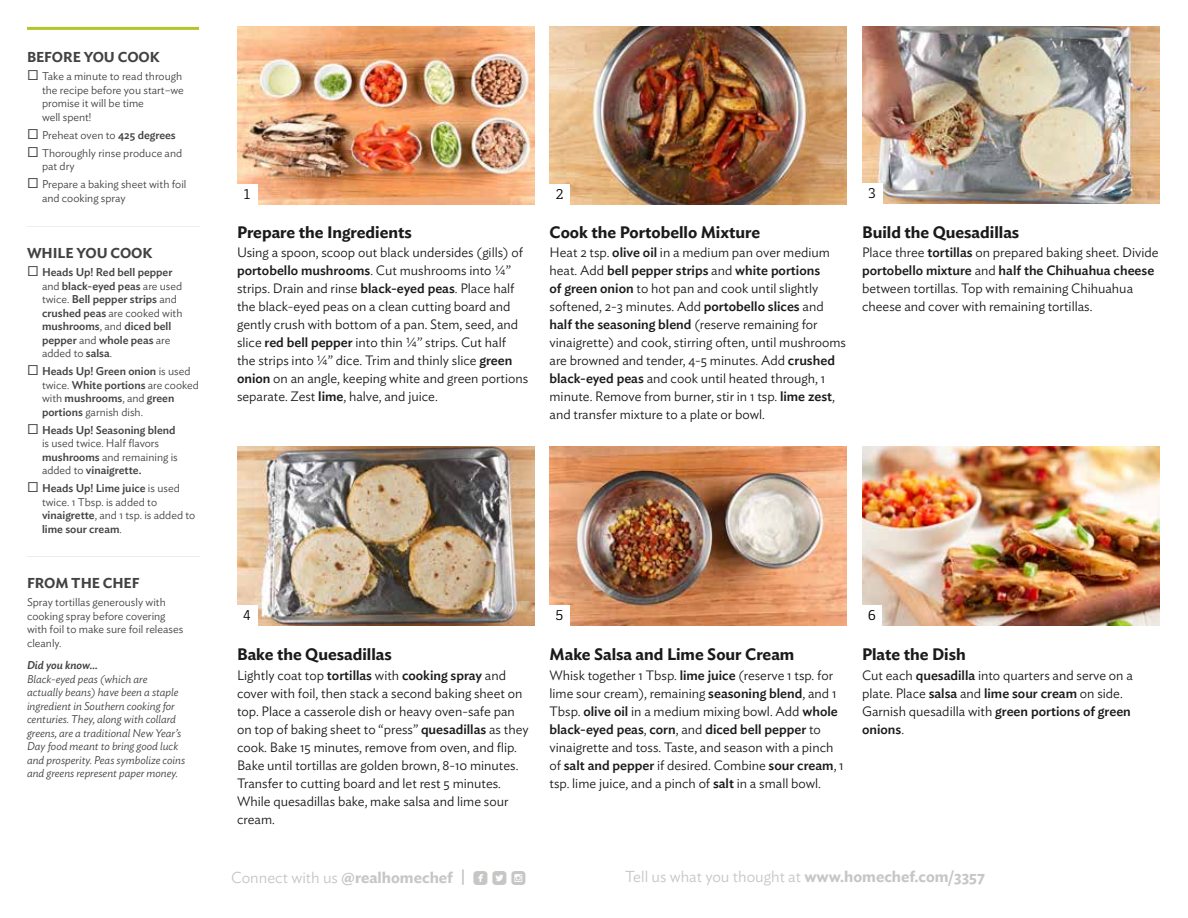
<style>
.page{position:relative;width:1188px;height:918px;background:#fff}
.page>*{position:absolute;margin:0;border:0;box-sizing:border-box;transform-origin:0 0}
.t1{font:17.1px "Mono Social Icons Font";color:#c7c6c5}
.t2{font:600 16.5px "Ideal Sans";color:#1a1a1a}
.t3{font:300 15.75px "Ideal Sans";color:#c7c6c5}
.t4{font:600 14.25px "Ideal Sans";letter-spacing:-.005em;color:#414241}
.t5{font:300 13.5px/18px "Ideal Sans";color:#1a1a1a}
.t6{font:13.5px "Decour";color:#000}
.t7{font:300 11.25px/13.5px "Ideal Sans";color:#414241}
.t8{font:500 11.25px/13.5px "Ideal Sans";color:#414241}
.t9{font:italic 300 11.25px/13.5px "Ideal Sans";color:#414241}
.t10{font:italic 500 11.25px "Ideal Sans";color:#414241}
.s1{font-weight:500}
.s2{font-weight:300}
.s3{font-family:"Ideal Sans";font-weight:300;font-size:15.75px}
.s4{font-family:"Ideal Sans";font-weight:600;font-size:15.75px}
.s5{font-weight:600}
</style>
<div class="page">
<img style="left:237px;top:27px;width:297px;height:177px">
<img style="left:237px;top:447px;width:297px;height:178px">
<img style="left:862px;top:26px;width:297px;height:177px">
<img style="left:862px;top:447px;width:297px;height:178px">
<img style="left:550px;top:27px;width:297px;height:177px">
<img style="left:550px;top:447px;width:297px;height:178px">
<div style="left:237px;top:184px;width:20px;height:20px;background:#fff"></div>
<div style="left:237px;top:605px;width:20px;height:20px;background:#fff"></div>
<div style="left:550px;top:605px;width:20px;height:20px;background:#fff"></div>
<div style="left:862px;top:605px;width:20px;height:20px;background:#fff"></div>
<div style="left:550px;top:184px;width:20px;height:20px;background:#fff"></div>
<div style="left:862px;top:183px;width:20px;height:20px;background:#fff"></div>
<hr style="left:27px;top:27px;width:172px;height:3px;background:#b5c428">
<hr style="left:27px;top:556px;width:172px;height:1px;background:#eceded">
<hr style="left:27px;top:226px;width:172px;height:1px;background:#eceded">
<p class="t4" style="left:27px;top:46px;width:134px">BEFORE YOU COOK</p>
<p class="t7" style="left:42px;top:69px;width:143px">Take a minute to read through the recipe before you start–we promise it will be time<br>well spent!</p>
<p class="t7" style="left:42px;top:125px;width:142px;line-height:18px">Preheat oven to <span class="s1">425 degrees<br></span>Thoroughly rinse produce and</p>
<p class="t7" style="left:42px;top:156px;width:146px;line-height:18px">pat dry<br>Prepare a baking sheet with foil</p>
<p class="t7" style="left:42px;top:190px;width:85px">and cooking spray</p>
<p class="t4" style="left:27px;top:242px;width:127px">WHILE YOU COOK</p>
<p class="t8" style="left:42px;top:265px;width:142px">Heads Up! Red bell pepper <span class="s2">and</span> black-eyed peas <span class="s2">are used twice.</span> Bell pepper strips <span class="s2">and </span>crushed peas <span class="s2">are cooked with </span>mushrooms<span class="s2">, and</span> diced bell pepper <span class="s2">and</span> whole peas <span class="s2">are added to</span> salsa<span class="s2">.</span></p>
<p class="t8" style="left:42px;top:364px;width:159px">Heads Up! Green onion <span class="s2">is used twice.</span> White portions <span class="s2">are cooked with</span> mushrooms<span class="s2">, and</span> green portions <span class="s2">garnish dish.</span></p>
<p class="t8" style="left:42px;top:422px;width:135px">Heads Up! Seasoning blend</p>
<p class="t7" style="left:42px;top:435px;width:137px">is used twice. Half flavors <span class="s1">mushrooms</span> and remaining is added to <span class="s1">vinaigrette.</span></p>
<p class="t7" style="left:42px;top:480px;width:155px"><span class="s1">Heads Up! Lime juice</span> is used twice. 1 Tbsp. is added to <span class="s1">vinaigrette</span>, and 1 tsp. is added to <span class="s1">lime sour cream</span>.</p>
<p class="t4" style="left:27px;top:572px;width:114px">FROM THE CHEF</p>
<p class="t7" style="left:27px;top:595px;width:158px">Spray tortillas generously with cooking spray before covering with foil to make sure foil releases cleanly.</p>
<p class="t10" style="left:27px;top:657px;width:72px">Did you know...</p>
<p class="t9" style="left:27px;top:671px;width:160px">Black-eyed peas (which are actually beans) have been a staple ingredient in Southern cooking for centuries. They, along with collard greens, are a traditional New Year’s Day food meant to bring good luck and prosperity. Peas symbolize coins and greens represent paper money.</p>
<p class="t6" style="left:244px;top:186px;width:8px">1</p>
<p class="t2" style="left:237px;top:219px;width:176px">Prepare the Ingredients</p>
<p class="t5" style="left:237px;top:242px;width:293px">Using a spoon, scoop out black undersides (gills) of <span class="s1">portobello mushrooms</span>. Cut mushrooms into ¼” strips. Drain and rinse <span class="s1">black-eyed peas</span>. Place half the black-eyed peas on a clean cutting board and gently crush with bottom of a pan. Stem, seed, and slice <span class="s1">red bell pepper</span> into thin ¼’’ strips. Cut half<br>the strips into ¼” dice. Trim and thinly slice <span class="s1">green onion</span> on an angle, keeping white and green portions separate. Zest <span class="s1">lime</span>, halve, and juice.</p>
<p class="t6" style="left:556px;top:186px;width:9px">2</p>
<p class="t6" style="left:868px;top:185px;width:9px">3</p>
<p class="t2" style="left:550px;top:219px;width:212px">Cook the Portobello Mixture</p>
<p class="t5" style="left:550px;top:242px;width:298px">Heat 2 tsp. <span class="s1">olive oil</span> in a medium pan over medium heat. Add <span class="s1">bell pepper strips</span> and <span class="s1">white portions<br>of green onion</span> to hot pan and cook until slightly softened, 2-3 minutes. Add <span class="s1">portobello slices</span> and <span class="s1">half the seasoning blend</span> (reserve remaining for vinaigrette) and cook, stirring often, until mushrooms are browned and tender, 4-5 minutes. Add <span class="s1">crushed black-eyed peas</span> and cook until heated through, 1 minute. Remove from burner, stir in 1 tsp. <span class="s1">lime zest</span>, and transfer mixture to a plate or bowl.</p>
<p class="t2" style="left:862px;top:219px;width:159px">Build the Quesadillas</p>
<p class="t5" style="left:862px;top:242px;width:298px">Place three <span class="s1">tortillas</span> on prepared baking sheet. Divide <span class="s1">portobello mixture</span> and <span class="s1">half the Chihuahua cheese </span>between tortillas. Top with remaining Chihuahua cheese and cover with remaining tortillas.</p>
<p class="t6" style="left:243px;top:607px;width:9px">4</p>
<p class="t6" style="left:556px;top:607px;width:9px">5</p>
<p class="t6" style="left:868px;top:607px;width:10px">6</p>
<p class="t2" style="left:237px;top:642px;width:156px">Bake the Quesadillas</p>
<p class="t5" style="left:237px;top:665px;width:293px">Lightly coat top <span class="s1">tortillas</span> with <span class="s1">cooking spray</span> and cover with foil, then stack a second baking sheet on top. Place a casserole dish or heavy oven-safe pan on top of baking sheet to “press” <span class="s1">quesadillas</span> as they cook. Bake 15 minutes, remove from oven, and flip.<br>Bake until tortillas are golden brown, 8-10 minutes.<br>Transfer to cutting board and let rest 5 minutes.<br>While quesadillas bake, make salsa and lime sour cream.</p>
<p class="t2" style="left:550px;top:642px;width:246px">Make Salsa and Lime Sour Cream</p>
<p class="t5" style="left:550px;top:665px;width:296px">Whisk together 1 Tbsp. <span class="s1">lime juice</span> (reserve 1 tsp. for lime sour cream), remaining <span class="s1">seasoning blend</span>, and 1<br>Tbsp. <span class="s1">olive oil</span> in a medium mixing bowl. Add <span class="s1">whole black-eyed peas</span>, <span class="s1">corn</span>, and <span class="s1">diced bell pepper</span> to vinaigrette and toss. Taste, and season with a pinch of <span class="s1">salt and pepper</span> if desired. Combine <span class="s1">sour cream</span>, 1 tsp. lime juice, and a pinch of <span class="s1">salt</span> in a small bowl.</p>
<p class="t2" style="left:862px;top:642px;width:105px">Plate the Dish</p>
<p class="t5" style="left:862px;top:665px;width:272px">Cut each <span class="s1">quesadilla</span> into quarters and serve on a plate. Place <span class="s1">salsa</span> and <span class="s1">lime sour cream</span> on side.<br>Garnish quesadilla with <span class="s1">green portions of green onions</span>.</p>
<p class="t1" style="left:231px;top:869px;width:296px"><span class="s3">Connect with us</span> <span class="s4">@realhomechef |</span> ROUNDEDFACEBOOK ROUNDEDTWITTERBIRD ROUNDEDINSTAGRAM</p>
<p class="t3" style="left:625px;top:864px;width:362px">Tell us what you thought at <span class="s5">www.homechef.com/3357</span></p>
</div>
